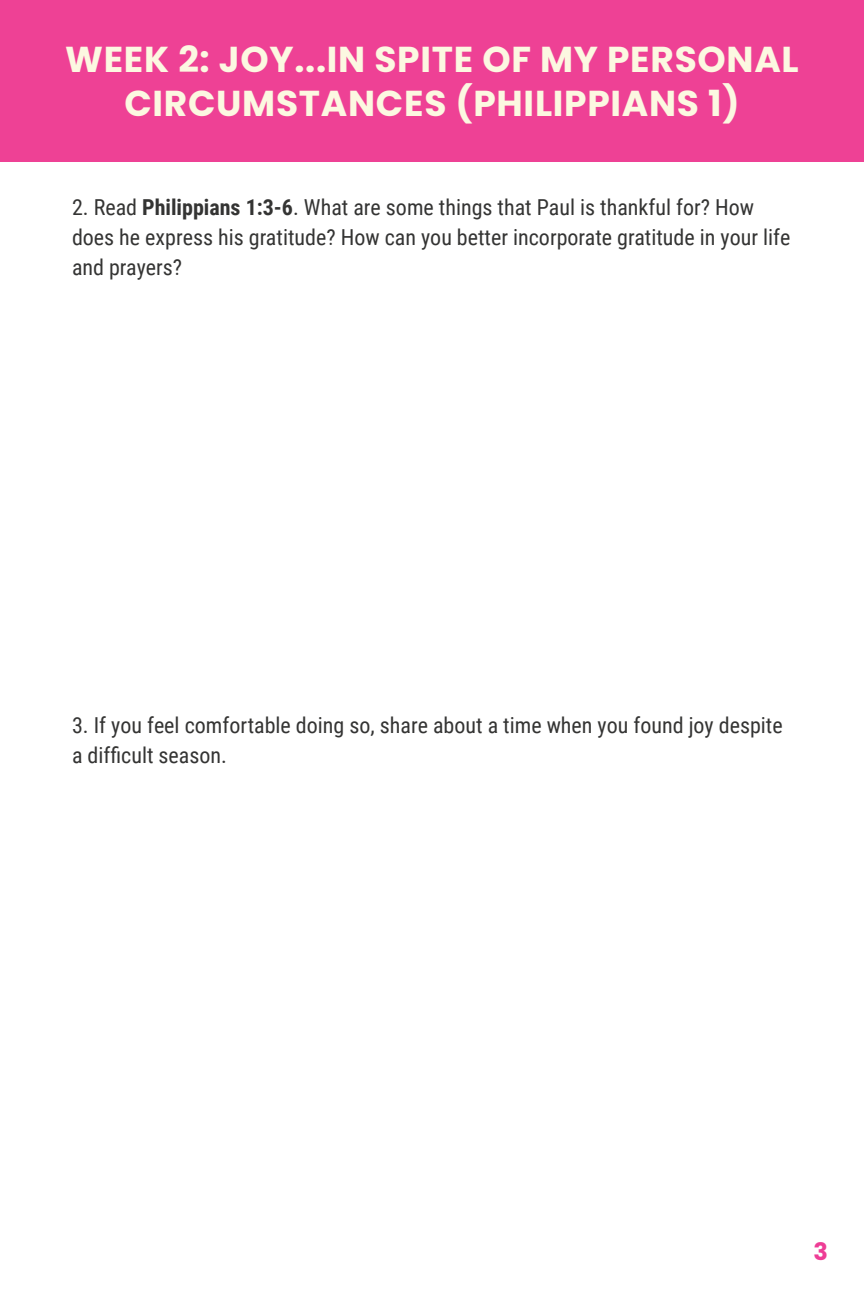
<style>
.page{position:relative;width:864px;height:1296px;background:#fff}
.page>*{position:absolute;margin:0;border:0;box-sizing:border-box;transform-origin:0 0}
.t1{font:700 36px/44px "Poppins";letter-spacing:.02em;color:#fcf8e1;text-align:center}
.t2{font:700 24px "Poppins";color:#ee3d96}
.t3{font:22px/30px "Roboto Condensed";color:#343433}
.s1{font-weight:700}
</style>
<div class="page">
<div style="left:0;top:0;width:864px;height:162px;background:#ee4195"></div>
<h1 class="t1" style="left:65px;top:37px;width:735px">WEEK 2: JOY...IN SPITE OF MY PERSONAL<br>CIRCUMSTANCES (PHILIPPIANS 1)</h1>
<p class="t3" style="left:72px;top:191px;width:720px">2. Read <span class="s1">Philippians 1:3-6</span>. What are some things that Paul is thankful for? How does he express his gratitude? How can you better incorporate gratitude in your life and prayers?</p>
<p class="t3" style="left:72px;top:709px;width:712px">3. If you feel comfortable doing so, share about a time when you found joy despite a difficult season.</p>
<p class="t2" style="left:813px;top:1238px;width:16px">3</p>
</div>
